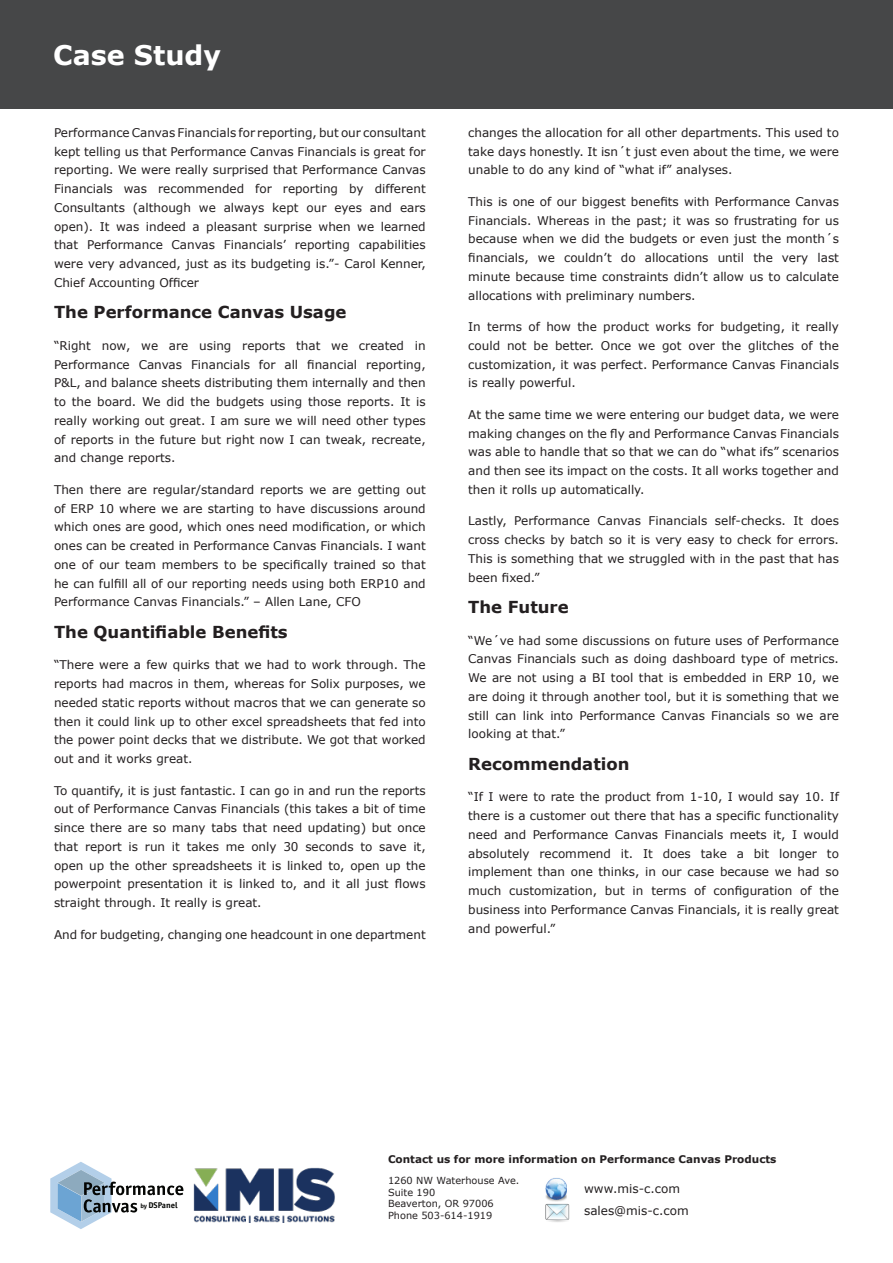
<style>
.page{position:relative;width:893px;height:1263px;background:#fff}
.page>*{position:absolute;margin:0;border:0;box-sizing:border-box;transform-origin:0 0}
.t1{font:700 27px "Verdana";color:#fff}
.t2{font:700 16.5px "Verdana";color:#231f20}
.t3{font:12px/18.8px "Verdana";color:#231f20;text-align:justify}
.t4{font:700 10.5px "Verdana";color:#231f20}
.t5{font:9.75px/11.7px "Verdana";color:#231f20}
.t6{font:700 8.4px "Officina Sans LT";color:#040503;scale:1.05 1}
.s1{font-size:6.45px}
</style>
<div class="page">
<div style="left:0;top:0;width:893px;height:108px;background:#464748"></div>
<svg style="left:50px;top:1162px;width:133px;height:67px"></svg>
<img style="left:545px;top:1178px;width:22px;height:24px">
<img style="left:545px;top:1203px;width:25px;height:19px">
<img style="left:193px;top:1167px;width:142px;height:55px">
<p class="t1" style="left:53px;top:36px;width:169px">Case Study</p>
<p class="t3" style="left:54px;top:123px;width:373px">Performance Canvas Financials for reporting, but our consultant kept telling us that Performance Canvas Financials is great for reporting. We were really surprised that Performance Canvas Financials was recommended for reporting by different Consultants (although we always kept our eyes and ears open). It was indeed a pleasant surprise when we learned that Performance Canvas Financials’ reporting capabilities were very advanced, just as its budgeting is.”- Carol Kenner, Chief Accounting Officer</p>
<p class="t2" style="left:54px;top:301px;width:294px">The Performance Canvas Usage</p>
<p class="t3" style="left:54px;top:336px;width:373px">“Right now, we are using reports that we created in Performance Canvas Financials for all financial reporting, P&amp;L, and balance sheets distributing them internally and then to the board. We did the budgets using those reports. It is really working out great. I am sure we will need other types of reports in the future but right now I can tweak, recreate, and change reports.</p>
<p class="t3" style="left:54px;top:480px;width:373px">Then there are regular/standard reports we are getting out of ERP 10 where we are starting to have discussions around which ones are good, which ones need modification, or which ones can be created in Performance Canvas Financials. I want one of our team members to be specifically trained so that he can fulfill all of our reporting needs using both ERP10 and Performance Canvas Financials.” – Allen Lane, CFO</p>
<p class="t2" style="left:54px;top:620px;width:235px">The Quantifiable Benefits</p>
<p class="t3" style="left:54px;top:655px;width:373px">“There were a few quirks that we had to work through. The reports had macros in them, whereas for Solix purposes, we needed static reports without macros that we can generate so then it could link up to other excel spreadsheets that fed into the power point decks that we distribute. We got that worked out and it works great.</p>
<p class="t3" style="left:54px;top:781px;width:373px">To quantify, it is just fantastic. I can go in and run the reports out of Performance Canvas Financials (this takes a bit of time since there are so many tabs that need updating) but once that report is run it takes me only 30 seconds to save it, open up the other spreadsheets it is linked to, open up the powerpoint presentation it is linked to, and it all just flows straight through. It really is great.</p>
<p class="t3" style="left:54px;top:925px;width:373px">And for budgeting, changing one headcount in one department</p>
<p class="t3" style="left:468px;top:123px;width:372px">changes the allocation for all other departments. This used to take days honestly. It isn´t just even about the time, we were unable to do any kind of “what if” analyses.</p>
<p class="t3" style="left:468px;top:192px;width:372px">This is one of our biggest benefits with Performance Canvas Financials. Whereas in the past; it was so frustrating for us because when we did the budgets or even just the month´s financials, we couldn’t do allocations until the very last minute because time constraints didn’t allow us to calculate allocations with preliminary numbers.</p>
<p class="t3" style="left:468px;top:317px;width:372px">In terms of how the product works for budgeting, it really could not be better. Once we got over the glitches of the customization, it was perfect. Performance Canvas Financials is really powerful.</p>
<p class="t3" style="left:468px;top:405px;width:372px">At the same time we were entering our budget data, we were making changes on the fly and Performance Canvas Financials was able to handle that so that we can do “what ifs” scenarios and then see its impact on the costs. It all works together and then it rolls up automatically.</p>
<p class="t3" style="left:468px;top:511px;width:372px">Lastly, Performance Canvas Financials self-checks. It does cross checks by batch so it is very easy to check for errors.<br>This is something that we struggled with in the past that has been fixed.”</p>
<p class="t2" style="left:468px;top:595px;width:102px">The Future</p>
<p class="t3" style="left:468px;top:631px;width:372px">“We´ve had some discussions on future uses of Performance Canvas Financials such as doing dashboard type of metrics.<br>We are not using a BI tool that is embedded in ERP 10, we are doing it through another tool, but it is something that we still can link into Performance Canvas Financials so we are looking at that.”</p>
<p class="t2" style="left:468px;top:752px;width:163px">Recommendation</p>
<p class="t3" style="left:468px;top:787px;width:372px">“If I were to rate the product from 1-10, I would say 10. If there is a customer out there that has a specific functionality need and Performance Canvas Financials meets it, I would absolutely recommend it. It does take a bit longer to implement than one thinks, in our case because we had so much customization, but in terms of configuration of the business into Performance Canvas Financials, it is really great and powerful.”</p>
<p class="t6" style="left:140px;top:1200px;width:37px"><span class="s1">by</span> DSPanel</p>
<p class="t4" style="left:388px;top:1151px;width:390px">Contact us for more information on Performance Canvas Products</p>
<p class="t5" style="left:388px;top:1174px;width:133px">1260 NW Waterhouse Ave.<br>Suite 190<br>Beaverton, OR 97006<br>Phone 503-614-1919</p>
<p class="t3" style="left:584px;top:1177px;width:106px;line-height:22.2px">www.mis-c.com sales@mis-c.com</p>
</div>
